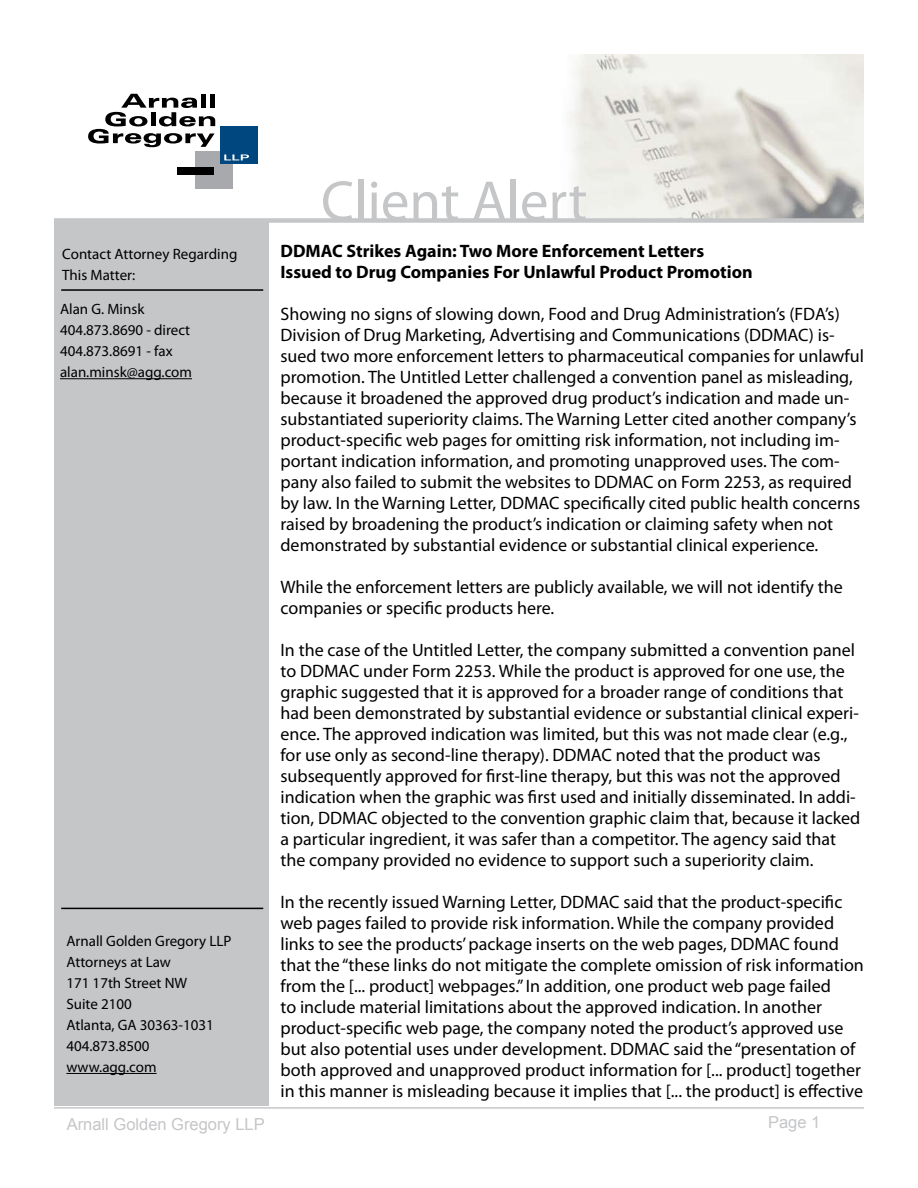
<style>
.page{position:relative;width:918px;height:1188px;background:#fff}
.page>*{position:absolute;margin:0;border:0;box-sizing:border-box;transform-origin:0 0}
.t1{font:57px "Myriad Pro";color:#c5c6c8}
.t2{font:18px/21px "Myriad Pro";color:#000}
.t3{font:700 18px/21px "Myriad Pro";color:#000}
.t4{font:16.5px "Arial";color:#c5c6c8}
.t5{font:15px/21px "Myriad Pro";color:#000}
</style>
<div class="page">
<div style="left:54px;top:173px;width:214px;height:932px;background:#c5c6c8"></div>
<hr style="left:66px;top:1073px;width:91px;height:1px;background:#000">
<hr style="left:61px;top:908px;width:202px;height:1px;background:#000">
<hr style="left:61px;top:289px;width:202px;height:2px;background:#000">
<hr style="left:54px;top:1107px;width:810px;height:2px;background:#c5c6c8">
<img style="left:54px;top:55px;width:810px;height:163px">
<div style="left:195px;top:151px;width:37px;height:38px;background:#a7a9ac"></div>
<div style="left:177px;top:167px;width:36px;height:7px;background:#000"></div>
<div style="left:220px;top:126px;width:37px;height:38px;background:#00467f"></div>
<svg style="left:224px;top:154px;width:25px;height:6px"></svg>
<svg style="left:88px;top:94px;width:127px;height:53px"></svg>
<div style="left:54px;top:218px;width:810px;height:5px;background:#c5c6c8"></div>
<hr style="left:60px;top:378px;width:132px;height:1px;background:#000">
<p class="t5" style="left:62px;top:243px;width:177px">Contact Attorney Regarding<br>This Matter:</p>
<p class="t5" style="left:60px;top:298px;width:134px">Alan G. Minsk<br>404.873.8690 - direct<br>404.873.8691 - fax alan.minsk@agg.com</p>
<p class="t5" style="left:66px;top:930px;width:167px">Arnall Golden Gregory LLP<br>Attorneys at Law<br>171 17th Street NW<br>Suite 2100<br>Atlanta, GA 30363-1031<br>404.873.8500 www.agg.com</p>
<h1 class="t1" style="left:321px;top:166px;width:268px">Client Alert</h1>
<p class="t3" style="left:280px;top:239px;width:474px">DDMAC Strikes Again: Two More Enforcement Letters<br>Issued to Drug Companies For Unlawful Product Promotion</p>
<p class="t2" style="left:280px;top:303px;width:585px">Showing no signs of slowing down, Food and Drug Administration’s (FDA’s)<br>Division of Drug Marketing, Advertising and Communications (DDMAC) is&shy;sued two more enforcement letters to pharmaceutical companies for unlawful promotion. The Untitled Letter challenged a convention panel as misleading, because it broadened the approved drug product’s indication and made un&shy;substantiated superiority claims. The Warning Letter cited another company’s product-specific web pages for omitting risk information, not including im&shy;portant indication information, and promoting unapproved uses. The com&shy;pany also failed to submit the websites to DDMAC on Form 2253, as required by law. In the Warning Letter, DDMAC specifically cited public health concerns raised by broadening the product’s indication or claiming safety when not demonstrated by substantial evidence or substantial clinical experience.</p>
<p class="t2" style="left:280px;top:576px;width:564px">While the enforcement letters are publicly available, we will not identify the companies or specific products here.</p>
<p class="t2" style="left:280px;top:639px;width:581px">In the case of the Untitled Letter, the company submitted a convention panel to DDMAC under Form 2253. While the product is approved for one use, the graphic suggested that it is approved for a broader range of conditions that had been demonstrated by substantial evidence or substantial clinical experi&shy;ence. The approved indication was limited, but this was not made clear (e.g., for use only as second-line therapy). DDMAC noted that the product was subsequently approved for first-line therapy, but this was not the approved indication when the graphic was first used and initially disseminated. In addi&shy;tion, DDMAC objected to the convention graphic claim that, because it lacked a particular ingredient, it was safer than a competitor. The agency said that the company provided no evidence to support such a superiority claim.</p>
<p class="t2" style="left:280px;top:891px;width:585px">In the recently issued Warning Letter, DDMAC said that the product-specific web pages failed to provide risk information. While the company provided links to see the products’ package inserts on the web pages, DDMAC found that the “these links do not mitigate the complete omission of risk information from the [... product] webpages.” In addition, one product web page failed<br>to include material limitations about the approved indication. In another product-specific web page, the company noted the product’s approved use but also potential uses under development. DDMAC said the “presentation of both approved and unapproved product information for [... product] together in this manner is misleading because it implies that [... the product] is effective</p>
<p class="t4" style="left:67px;top:1114px;width:200px">Arnall Golden Gregory LLP</p>
<p class="t4" style="left:768px;top:1111px;width:54px">Page 1</p>
</div>
